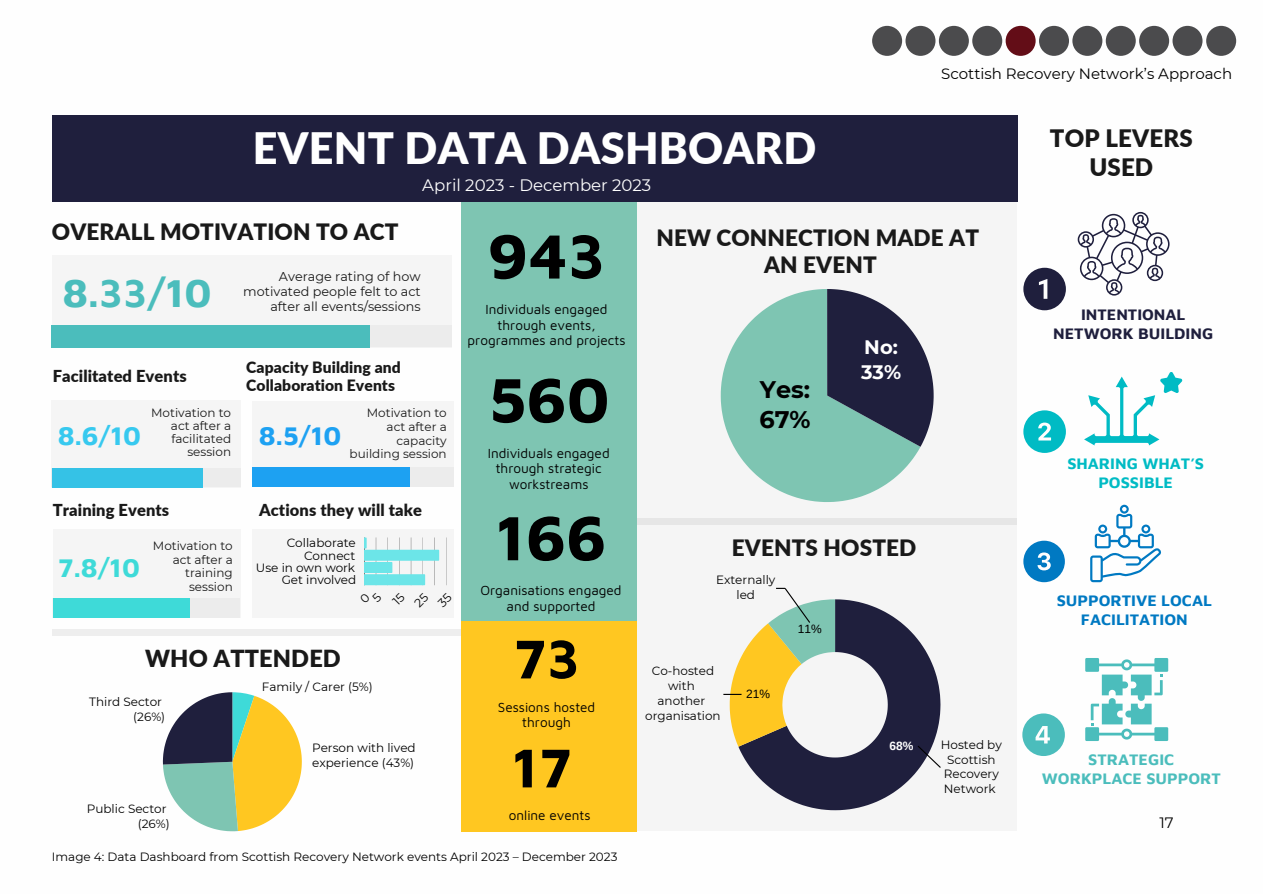
<style>
.page{position:relative;width:1263px;height:894px;background:#fff}
.page>*{position:absolute;margin:0;border:0;box-sizing:border-box;transform-origin:0 0}
.t1{font:700 64.35px "Maven Pro";color:#000}
.t2{font:700 56.4px "Maven Pro";color:#000}
.t3{font:900 43.2px "Lato";letter-spacing:.005em;color:#fff}
.t4{font:700 40.65px "Maven Pro";color:#4bbdbc}
.t5{font:700 26.7px "Maven Pro";color:#37c9ef}
.t6{font:700 26.7px "Maven Pro";color:#1da1f2}
.t7{font:700 26.7px "Maven Pro";color:#3edad8}
.t8{font:900 24px/29.2px "Lato";letter-spacing:.005em;color:#191919;text-align:center}
.t9{font:700 24px/30.3px "Montserrat";color:#000}
.t10{font:900 23.55px "Lato";letter-spacing:.005em;color:#191919}
.t11{font:900 22.5px/26.5px "Lato";letter-spacing:.005em;color:#191919;text-align:center}
.t12{font:700 19.5px/24.8px "Montserrat";color:#fff}
.t13{font:900 16.5px "Lato";letter-spacing:.005em;color:#191919}
.t14{font:16.5px "Montserrat";color:#fff}
.t15{font:700 16.05px/19.2px "Maven Pro";color:#0079c2;text-align:center}
.t16{font:700 16.05px/19.2px "Maven Pro";color:#1f1f3d;text-align:center}
.t17{font:700 16.05px/19.2px "Maven Pro";color:#4bbdbc;text-align:center}
.t18{font:700 16.05px/19.2px "Maven Pro";color:#00bbc4;text-align:center}
.t19{font:900 15.6px/17.5px "Lato";letter-spacing:.005em;color:#191919}
.t20{font:15px "Montserrat";color:#000}
.t21{font:13.5px/15.8px "Maven Pro";color:#000;text-align:center}
.t22{font:12.75px/14.9px "Montserrat";color:#191919;text-align:right}
.t23{font:12px/15px "Montserrat";color:#000;text-align:center}
.t24{font:12px/13.8px "Montserrat";color:#191919;text-align:right}
.t25{font:12px "Arimo";color:#000}
.t26{font:700 12px "Arimo";color:#fff}
</style>
<div class="page">
<div style="left:461px;top:168px;width:556px;height:662px;background:#f5f5f5"></div>
<div style="left:627px;top:518px;width:390px;height:7px;background:#e6e6e6"></div>
<svg style="left:720px;top:299px;width:201px;height:203px;fill:#7ec5b2"></svg>
<svg style="left:782px;top:289px;width:152px;height:157px;background:#5d7880"></svg>
<div style="left:461px;top:620px;width:176px;height:211px;background:#ffc721"></div>
<div style="left:461px;top:202px;width:176px;height:418px;background:#7ec5b2"></div>
<div style="left:52px;top:256px;width:399px;height:91px;background:#f5f5f5"></div>
<div style="left:52px;top:325px;width:400px;height:23px;background:#ececec"></div>
<div style="left:52px;top:325px;width:318px;height:23px;background:#4bbdbc"></div>
<svg style="left:723px;top:587px;width:218px;height:223px"></svg>
<svg style="left:1078px;top:212px;width:91px;height:83px"></svg>
<svg style="left:1084px;top:372px;width:99px;height:73px"></svg>
<svg style="left:1090px;top:504px;width:71px;height:78px"></svg>
<svg style="left:1085px;top:658px;width:83px;height:82px"></svg>
<svg style="left:1023px;top:268px;width:43px;height:42px"></svg>
<svg style="left:1023px;top:410px;width:43px;height:43px"></svg>
<svg style="left:1023px;top:540px;width:42px;height:42px"></svg>
<svg style="left:1022px;top:713px;width:43px;height:42px"></svg>
<div style="left:52px;top:115px;width:965px;height:87px;background:#1f1f3d"></div>
<div style="left:872px;top:26px;width:30px;height:30px;background:#4b4b4d;border-radius:50%"></div>
<div style="left:905px;top:26px;width:30px;height:30px;background:#4b4b4d;border-radius:50%"></div>
<div style="left:939px;top:26px;width:30px;height:30px;background:#4b4b4d;border-radius:50%"></div>
<div style="left:972px;top:26px;width:30px;height:30px;background:#4b4b4d;border-radius:50%"></div>
<div style="left:1006px;top:26px;width:30px;height:30px;background:#630d17;border-radius:50%"></div>
<div style="left:1039px;top:26px;width:30px;height:30px;background:#4b4b4d;border-radius:50%"></div>
<div style="left:1072px;top:26px;width:30px;height:30px;background:#4b4b4d;border-radius:50%"></div>
<div style="left:1106px;top:26px;width:30px;height:30px;background:#4b4b4d;border-radius:50%"></div>
<div style="left:1139px;top:26px;width:30px;height:30px;background:#4b4b4d;border-radius:50%"></div>
<div style="left:1172px;top:26px;width:30px;height:30px;background:#4b4b4d;border-radius:50%"></div>
<div style="left:1206px;top:26px;width:30px;height:30px;background:#4b4b4d;border-radius:50%"></div>
<div style="left:52px;top:400px;width:189px;height:87px;background:#f5f5f5"></div>
<div style="left:52px;top:468px;width:151px;height:19px;background:#35c2e6"></div>
<div style="left:252px;top:401px;width:201px;height:86px;background:#f5f5f5"></div>
<div style="left:258px;top:468px;width:196px;height:19px;background:#ececec"></div>
<div style="left:252px;top:468px;width:158px;height:19px;background:#1da1f2"></div>
<div style="left:53px;top:528px;width:188px;height:89px;background:#f5f5f5"></div>
<div style="left:52px;top:598px;width:188px;height:19px;background:#ececec"></div>
<div style="left:53px;top:598px;width:136px;height:19px;background:#3edad8"></div>
<div style="left:252px;top:528px;width:201px;height:89px;background:#f5f5f5"></div>
<hr style="left:446px;top:537px;width:1px;height:48px;background:#000">
<svg style="left:364px;top:537px;width:75px;height:48px"></svg>
<div style="left:53px;top:629px;width:408px;height:7px;background:#eee"></div>
<svg style="left:163px;top:692px;width:139px;height:139px"></svg>
<h4 class="t3" style="left:253px;top:121px;width:565px">EVENT DATA DASHBOARD</h4>
<p class="t14" style="left:422px;top:175px;width:230px">April 2023 - December 2023</p>
<p class="t20" style="left:941px;top:65px;width:292px">Scottish Recovery Network’s Approach</p>
<p class="t8" style="left:1050px;top:123px;width:144px">TOP LEVERS<br>USED</p>
<h1 class="t11" style="left:52px;top:217px;width:348px">OVERALL MOTIVATION TO ACT</h1>
<h5 class="t4" style="left:62px;top:267px;width:151px">8.33/10</h5>
<h6 class="t22" style="left:243px;top:269px;width:179px">Average rating of how motivated people felt to act after all events/sessions</h6>
<p class="t13" style="left:53px;top:366px;width:136px">Facilitated Events</p>
<h3 class="t5" style="left:58px;top:419px;width:84px">8.6/10</h3>
<p class="t24" style="left:151px;top:406px;width:81px;line-height:13px">Motivation to act after a facilitated session</p>
<h3 class="t19" style="left:246px;top:358px;width:156px">Capacity Building and<br>Collaboration Events</h3>
<p class="t6" style="left:259px;top:419px;width:84px">8.5/10</p>
<p class="t24" style="left:350px;top:405px;width:99px">Motivation to act after a capacity building session</p>
<p class="t13" style="left:53px;top:499px;width:118px">Training Events</p>
<p class="t13" style="left:259px;top:499px;width:164px">Actions they will take</p>
<p class="t23" style="left:256px;top:536px;width:102px;line-height:12.3px;text-align:right">Collaborate<br>Connect<br>Use in own work<br>Get involved</p>
<p class="t24" style="left:153px;top:538px;width:81px">Motivation to act after a training session</p>
<h4 class="t7" style="left:58px;top:550px;width:84px">7.8/10</h4>
<p class="t10" style="left:145px;top:643px;width:197px">WHO ATTENDED</p>
<p class="t23" style="left:262px;top:679px;width:113px">Family / Carer (5%)</p>
<p class="t23" style="left:89px;top:693px;width:74px">Third Sector</p>
<p class="t23" style="left:133px;top:708px;width:33px">(26%)</p>
<h4 class="t23" style="left:87px;top:800px;width:81px">Public Sector</h4>
<p class="t23" style="left:138px;top:815px;width:33px">(26%)</p>
<p class="t23" style="left:312px;top:739px;width:105px;text-align:left">Person with lived experience (43%)</p>
<p class="t1" style="left:488px;top:216px;width:120px">943</p>
<p class="t21" style="left:468px;top:301px;width:159px">Individuals engaged through events, programmes and projects</p>
<p class="t1" style="left:488px;top:360px;width:123px">560</p>
<p class="t21" style="left:488px;top:444px;width:123px">Individuals engaged through strategic workstreams</p>
<h4 class="t1" style="left:496px;top:498px;width:112px">166</h4>
<p class="t21" style="left:480px;top:582px;width:143px">Organisations engaged and supported</p>
<h1 class="t2" style="left:513px;top:623px;width:68px">73</h1>
<p class="t21" style="left:498px;top:698px;width:99px">Sessions hosted through</p>
<p class="t2" style="left:512px;top:732px;width:61px">17</p>
<p class="t21" style="left:509px;top:807px;width:83px">online events</p>
<h3 class="t23" style="left:52px;top:849px;width:567px">Image 4: Data Dashboard from Scottish Recovery Network events April 2023 – December 2023</h3>
<h4 class="t11" style="left:656px;top:224px;width:324px">NEW CONNECTION MADE AT<br>AN EVENT</h4>
<p class="t9" style="left:759px;top:374px;width:53px">Yes:<br>67%</p>
<p class="t12" style="left:861px;top:334px;width:42px">No:<br>33%</p>
<h2 class="t11" style="left:732px;top:533px;width:186px">EVENTS HOSTED</h2>
<p class="t23" style="left:716px;top:572px;width:61px">Externally led</p>
<p class="t23" style="left:652px;top:663px;width:64px">Co-hosted with</p>
<p class="t23" style="left:658px;top:693px;width:49px">another</p>
<p class="t23" style="left:645px;top:708px;width:77px">organisation</p>
<p class="t25" style="left:746px;top:686px;width:25px">21%</p>
<h2 class="t25" style="left:798px;top:621px;width:25px">11%</h2>
<h1 class="t26" style="left:889px;top:738px;width:25px">68%</h1>
<p class="t23" style="left:941px;top:736px;width:63px;text-align:left">Hosted by<br>Scottish<br>Recovery<br>Network</p>
<p class="t16" style="left:1053px;top:304px;width:162px">INTENTIONAL<br>NETWORK BUILDING</p>
<p class="t18" style="left:1067px;top:453px;width:138px">SHARING WHAT’S<br>POSSIBLE</p>
<p class="t15" style="left:1057px;top:590px;width:157px">SUPPORTIVE LOCAL<br>FACILITATION</p>
<p class="t17" style="left:1042px;top:749px;width:181px">STRATEGIC<br>WORKPLACE SUPPORT</p>
<p class="t20" style="left:1159px;top:813px;width:16px">17</p>
</div>
